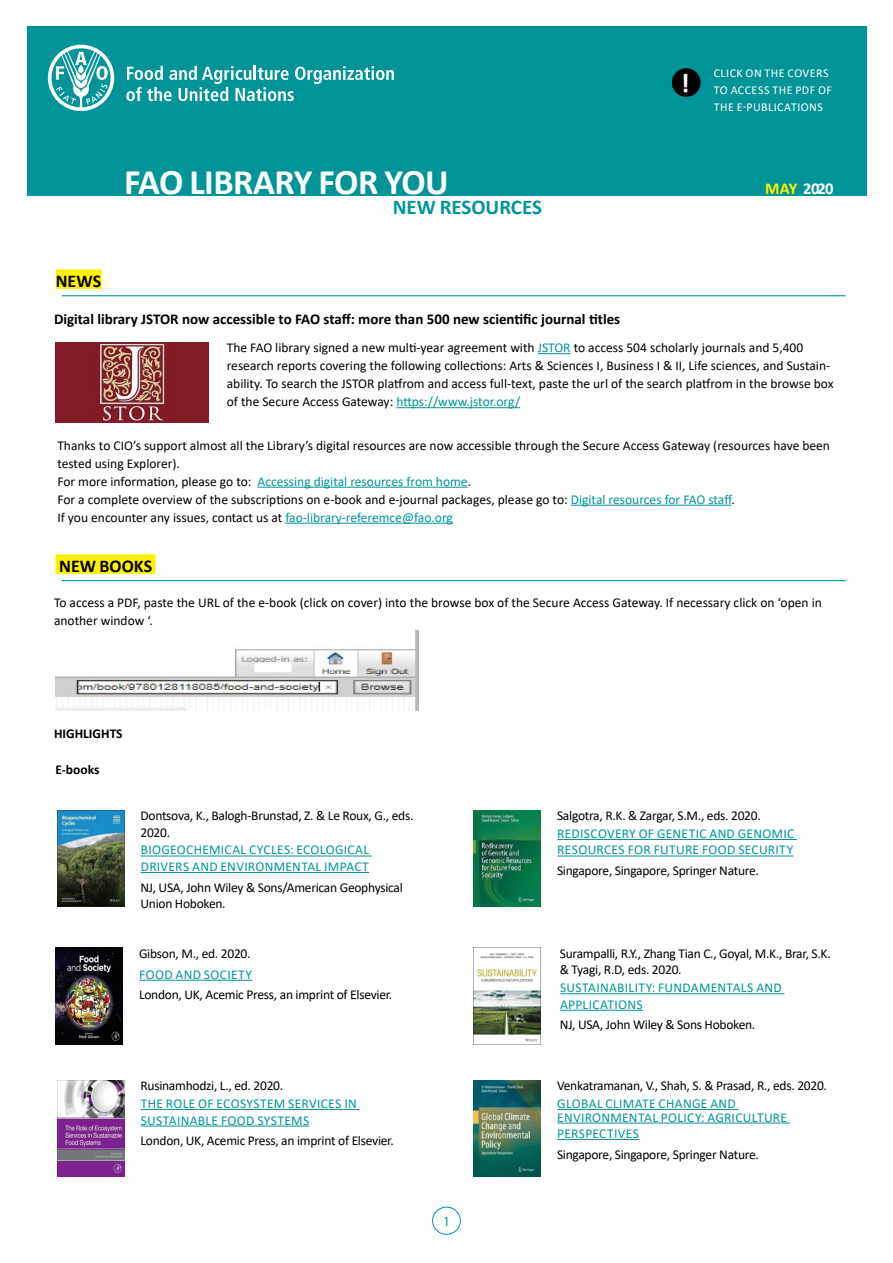
<style>
.page{position:relative;width:893px;height:1263px;background:#fff}
.page>*{position:absolute;margin:0;border:0;box-sizing:border-box;transform-origin:0 0}
.t1{font:700 36px "Calibri";letter-spacing:-.01em;color:#fff}
.t2{font:700 27px "Calibri";color:#fff}
.t3{font:700 21px "Calibri";color:#009499}
.t4{font:700 18px "Calibri";color:#000}
.t5{font:700 16.5px "Calibri";letter-spacing:-.04em;color:#fff}
.t6{font:700 15px "Calibri";color:#000}
.t7{font:13.5px/18px "Calibri";color:#000}
.t8{font:13.5px/16.5px "Calibri";letter-spacing:-.02em;color:#000}
.t9{font:13.5px/16.5px "Calibri";letter-spacing:.025em;color:#009499}
.t10{font:700 13.5px "Calibri";color:#000}
.t11{font:13.5px "Myriad Pro";color:#009499}
.t12{font:12px/17.2px "Calibri";letter-spacing:.035em;color:#fff}
.s1{color:#fff200}
.s2{color:#009499}
</style>
<div class="page">
<div style="left:27px;top:26px;width:839px;height:170px;background:#009499"></div>
<svg style="left:126px;top:66px;width:268px;height:35px"></svg>
<svg style="left:48px;top:45px;width:66px;height:66px"></svg>
<div style="left:672px;top:68px;width:29px;height:29px;background:#000;border-radius:50%"></div>
<div style="left:432px;top:1207px;width:29px;height:28px;border:1px solid #009499;border-radius:50%"></div>
<hr style="left:62px;top:580px;width:784px;height:1px;background:#009499">
<div style="left:55px;top:554px;width:100px;height:20px;background:#fff200"></div>
<hr style="left:141px;top:1109px;width:218px;height:1px;background:#009499">
<hr style="left:141px;top:1125px;width:168px;height:1px;background:#009499">
<hr style="left:62px;top:295px;width:784px;height:1px;background:#009499">
<div style="left:56px;top:269px;width:46px;height:20px;background:#fff200"></div>
<img style="left:57px;top:1080px;width:67px;height:96px">
<hr style="left:139px;top:980px;width:113px;height:1px;background:#009499">
<img style="left:55px;top:948px;width:67px;height:96px">
<hr style="left:258px;top:487px;width:210px;height:1px;background:#009499">
<hr style="left:571px;top:505px;width:160px;height:1px;background:#009499">
<hr style="left:285px;top:523px;width:168px;height:1px;background:#009499">
<img style="left:474px;top:948px;width:67px;height:96px">
<img style="left:57px;top:810px;width:67px;height:96px">
<img style="left:474px;top:810px;width:67px;height:96px">
<img style="left:474px;top:1080px;width:67px;height:96px">
<hr style="left:560px;top:993px;width:224px;height:1px;background:#009499">
<hr style="left:560px;top:1010px;width:83px;height:1px;background:#009499">
<hr style="left:141px;top:855px;width:231px;height:1px;background:#009499">
<hr style="left:141px;top:872px;width:228px;height:1px;background:#009499">
<hr style="left:557px;top:839px;width:240px;height:1px;background:#009499">
<hr style="left:557px;top:855px;width:236px;height:1px;background:#009499">
<hr style="left:557px;top:1109px;width:181px;height:1px;background:#009499">
<hr style="left:557px;top:1122px;width:233px;height:1px;background:#009499">
<hr style="left:557px;top:1139px;width:82px;height:1px;background:#009499">
<img style="left:55px;top:342px;width:153px;height:81px">
<hr style="left:538px;top:353px;width:33px;height:1px;background:#009499">
<hr style="left:396px;top:407px;width:124px;height:1px;background:#009499">
<img style="left:55px;top:630px;width:363px;height:81px">
<h1 class="t1" style="left:124px;top:157px;width:326px">FAO LIBRARY FOR YOU</h1>
<h3 class="t4" style="left:56px;top:268px;width:47px">NEWS</h3>
<h3 class="t3" style="left:393px;top:192px;width:151px">NEW RESOURCES</h3>
<p class="t6" style="left:54px;top:308px;width:568px">Digital library JSTOR now accessible to FAO staff: more than 500 new scientific journal titles</p>
<h2 class="t2" style="left:681px;top:63px;width:10px">!</h2>
<p class="t12" style="left:714px;top:64px;width:120px">CLICK ON THE COVERS<br>TO ACCESS THE PDF OF<br>THE E-PUBLICATIONS</p>
<p class="t5" style="left:765px;top:177px;width:70px"><span class="s1">MAY</span> 2020</p>
<p class="t7" style="left:227px;top:338px;width:608px">The FAO library signed a new multi-year agreement with <span class="s2">JSTOR</span> to access 504 scholarly journals and 5,400 research reports covering the following collections: Arts &amp; Sciences I, Business I &amp; II, Life sciences, and Sustain&shy;ability. To search the JSTOR platfrom and access full-text, paste the url of the search platfrom in the browse box of the Secure Access Gateway: <span class="s2">https://www.jstor.org/</span></p>
<p class="t7" style="left:57px;top:436px;width:774px">Thanks to CIO’s support almost all the Library’s digital resources are now accessible through the Secure Access Gateway (resources have been tested using Explorer).<br>For more information, please go to: <span class="s2">Accessing digital resources from home</span>.<br>For a complete overview of the subscriptions on e-book and e-journal packages, please go to: <span class="s2">Digital resources for FAO staff</span>.<br>If you encounter any issues, contact us at <span class="s2">fao-library-referemce@fao.org</span></p>
<h3 class="t4" style="left:59px;top:553px;width:95px">NEW BOOKS</h3>
<p class="t7" style="left:54px;top:593px;width:769px">To access a PDF, paste the URL of the e-book (click on cover) into the browse box of the Secure Access Gateway. If necessary click on ‘open in another window ‘.</p>
<p class="t10" style="left:54px;top:724px;width:70px">HIGHLIGHTS</p>
<p class="t10" style="left:55px;top:760px;width:45px">E-books</p>
<p class="t8" style="left:140px;top:807px;width:274px">Dontsova, K., Balogh‐Brunstad, Z. &amp; Le Roux, G., eds.<br>2020.</p>
<p class="t9" style="left:141px;top:841px;width:230px">BIOGEOCHEMICAL CYCLES: ECOLOGICAL<br>DRIVERS AND ENVIRONMENTAL IMPACT</p>
<p class="t8" style="left:140px;top:879px;width:264px">NJ, USA, John Wiley &amp; Sons/American Geophysical<br>Union Hoboken.</p>
<p class="t8" style="left:139px;top:945px;width:113px">Gibson, M., ed. 2020.</p>
<p class="t9" style="left:139px;top:966px;width:114px">FOOD AND SOCIETY</p>
<p class="t8" style="left:139px;top:986px;width:255px">London, UK, Acemic Press, an imprint of Elsevier.</p>
<p class="t8" style="left:140px;top:1077px;width:144px">Rusinamhodzi, L., ed. 2020.</p>
<p class="t9" style="left:141px;top:1095px;width:217px">THE ROLE OF ECOSYSTEM SERVICES IN<br>SUSTAINABLE FOOD SYSTEMS</p>
<p class="t8" style="left:140px;top:1132px;width:255px">London, UK, Acemic Press, an imprint of Elsevier.</p>
<p class="t11" style="left:443px;top:1213px;width:8px">1</p>
<p class="t8" style="left:557px;top:807px;width:205px">Salgotra, R.K. &amp; Zargar, S.M., eds. 2020.</p>
<p class="t9" style="left:557px;top:825px;width:238px">REDISCOVERY OF GENETIC AND GENOMIC<br>RESOURCES FOR FUTURE FOOD SECURITY</p>
<p class="t8" style="left:557px;top:862px;width:203px">Singapore, Singapore, Springer Nature.</p>
<p class="t8" style="left:560px;top:945px;width:272px">Surampalli, R.Y., Zhang Tian C., Goyal, M.K., Brar, S.K. &amp; Tyagi, R.D, eds. 2020.</p>
<p class="t9" style="left:560px;top:979px;width:223px">SUSTAINABILITY: FUNDAMENTALS AND<br>APPLICATIONS</p>
<p class="t8" style="left:560px;top:1016px;width:197px">NJ, USA, John Wiley &amp; Sons Hoboken.</p>
<p class="t8" style="left:557px;top:1077px;width:271px">Venkatramanan, V., Shah, S. &amp; Prasad, R., eds. 2020.</p>
<p class="t9" style="left:557px;top:1096px;width:231px;line-height:13.5px">GLOBAL CLIMATE CHANGE AND<br>ENVIRONMENTAL POLICY: AGRICULTURE</p>
<p class="t9" style="left:557px;top:1125px;width:83px">PERSPECTIVES</p>
<p class="t8" style="left:557px;top:1146px;width:203px">Singapore, Singapore, Springer Nature.</p>
</div>
